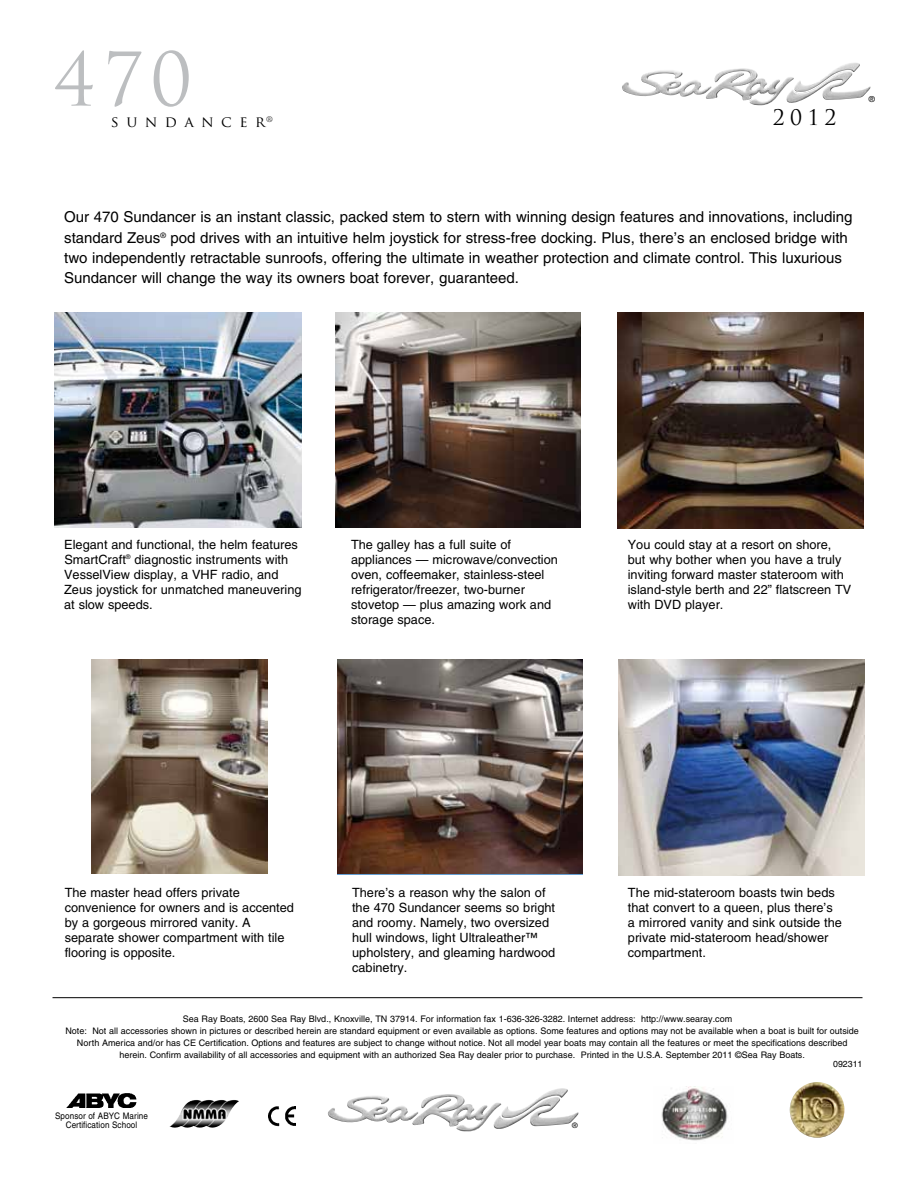
<style>
.page{position:relative;width:918px;height:1188px;background:#fff}
.page>*{position:absolute;margin:0;border:0;box-sizing:border-box;transform-origin:0 0}
.t1{font:72px "Trajan Pro";color:#bcbec0}
.t2{font:21px "Trajan Pro";color:#000}
.t3{font:15px/20.2px "Helvetica";color:#000}
.t4{font:15px "Trajan Pro";letter-spacing:.5em;color:#000}
.t5{font:12.75px/15px "Helvetica";color:#000}
.t6{font:9px "Helvetica";color:#000}
.t7{font:9px/8.4px "Helvetica";color:#000;text-align:center;scale:.9 1}
.t8{font:8.7px "Helvetica";color:#000}
.t9{font:8.25px "Helvetica";color:#000}
.t10{font:7.5px "Helvetica";color:#000}
</style>
<div class="page">
<hr style="left:53px;top:997px;width:810px;height:1px;background:#000">
<img style="left:66px;top:1093px;width:71px;height:15px">
<img style="left:790px;top:1082px;width:55px;height:56px">
<img style="left:169px;top:1100px;width:52px;height:28px">
<img style="left:412px;top:1088px;width:157px;height:43px">
<img style="left:661px;top:1086px;width:67px;height:55px">
<img style="left:268px;top:1107px;width:27px;height:20px">
<img style="left:54px;top:312px;width:247px;height:216px">
<img style="left:335px;top:312px;width:246px;height:216px">
<img style="left:618px;top:312px;width:245px;height:216px">
<img style="left:92px;top:659px;width:175px;height:215px">
<img style="left:337px;top:659px;width:246px;height:214px">
<img style="left:618px;top:659px;width:246px;height:216px">
<img style="left:705px;top:63px;width:155px;height:37px">
<h1 class="t1" style="left:54px;top:34px;width:139px">470</h1>
<p class="t4" style="left:111px;top:112px;width:163px">SUNDANCER<sup>®</sup></p>
<h2 class="t2" style="left:773px;top:104px;width:65px">2012</h2>
<p class="t9" style="left:869px;top:94px;width:8px">®</p>
<p class="t3" style="left:64px;top:207px;width:790px">Our 470 Sundancer is an instant classic, packed stem to stern with winning design features and innovations, including standard Zeus<sup>®</sup> pod drives with an intuitive helm joystick for stress-free docking. Plus, there’s an enclosed bridge with two independently retractable sunroofs, offering the ultimate in weather protection and climate control. This luxurious Sundancer will change the way its owners boat forever, guaranteed.</p>
<p class="t5" style="left:64px;top:537px;width:239px">Elegant and functional, the helm features SmartCraft<sup>®</sup> diagnostic instruments with VesselView display, a VHF radio, and Zeus joystick for unmatched maneuvering at slow speeds.</p>
<p class="t5" style="left:351px;top:537px;width:208px">The galley has a full suite of appliances — microwave/convection oven, coffeemaker, stainless-steel refrigerator/freezer, two-burner stovetop — plus amazing work and storage space.</p>
<p class="t5" style="left:628px;top:537px;width:225px">You could stay at a resort on shore, but why bother when you have a truly inviting forward master stateroom with island-style berth and 22” flatscreen TV with DVD player.</p>
<p class="t5" style="left:65px;top:885px;width:231px">The master head offers private convenience for owners and is accented by a gorgeous mirrored vanity. A separate shower compartment with tile flooring is opposite.</p>
<p class="t5" style="left:352px;top:885px;width:205px">There’s a reason why the salon of the 470 Sundancer seems so bright and roomy. Namely, two oversized hull windows, light Ultraleather™ upholstery, and gleaming hardwood cabinetry.</p>
<p class="t5" style="left:628px;top:885px;width:216px">The mid-stateroom boasts twin beds that convert to a queen, plus there’s a mirrored vanity and sink outside the private mid-stateroom head/shower compartment.</p>
<p class="t6" style="left:183px;top:1013px;width:551px">Sea Ray Boats, 2600 Sea Ray Blvd., Knoxville, TN 37914. For information fax 1-636-326-3282. Internet address: http://www.searay.com</p>
<p class="t6" style="left:65px;top:1025px;width:795px">Note: Not all accessories shown in pictures or described herein are standard equipment or even available as options. Some features and options may not be available when a boat is built for outside</p>
<p class="t6" style="left:77px;top:1037px;width:772px">North America and/or has CE Certification. Options and features are subject to change without notice. Not all model year boats may contain all the features or meet the specifications described</p>
<p class="t6" style="left:120px;top:1049px;width:687px">herein. Confirm availability of all accessories and equipment with an authorized Sea Ray dealer prior to purchase. Printed in the U.S.A. September 2011 ©Sea Ray Boats.</p>
<p class="t8" style="left:833px;top:1059px;width:31px">092311</p>
<p class="t7" style="left:55px;top:1112px;width:105px">Sponsor of ABYC Marine<br>Certification School</p>
<p class="t10" style="left:572px;top:1121px;width:7px">®</p>
</div>
